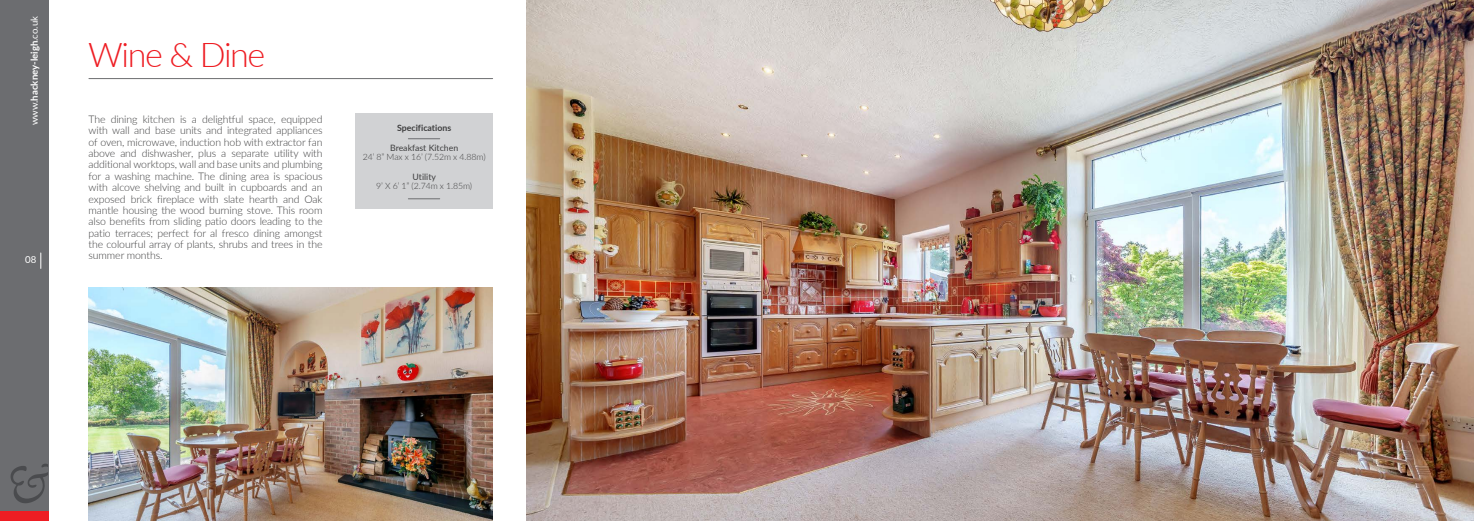
<style>
.page{position:relative;width:1474px;height:521px;background:#fff}
.page>*{position:absolute;margin:0;border:0;box-sizing:border-box;transform-origin:0 0}
.t1{font:300 34.12px "Lato";letter-spacing:-.04em;color:#ee1d23}
.t2{font:300 10.5px/11.4px "Lato";letter-spacing:-.01em;color:#3e3e3f;text-align:justify}
.t3{font:700 9.62px "Lato";color:#fff}
.t4{font:9.62px "Lato";color:#fff}
.t5{font:300 8.75px "Lato";letter-spacing:-.01em;color:#3e3e3f}
.t6{font:8.75px "Lato";color:#3e3e3f}
.t7{font:700 8.75px "Lato";color:#3e3e3f}
.s1{font-weight:400}
</style>
<div class="page">
<hr style="left:89px;top:78px;width:403px;height:1px;background:#6c6d70">
<div style="left:0;top:0;width:48px;height:521px;background:#6c6d70"></div>
<div style="left:0;top:511px;width:48px;height:10px;background:#ee1d23"></div>
<svg style="left:11px;top:464px;width:37px;height:39px"></svg>
<svg style="left:40px;top:253px;width:1px;height:15px"></svg>
<img style="left:89px;top:288px;width:404px;height:233px">
<div style="left:355px;top:113px;width:138px;height:95px;background:#d1d2d4"></div>
<hr style="left:408px;top:138px;width:32px;height:1px;background:#6c6d70">
<hr style="left:408px;top:198px;width:32px;height:1px;background:#6c6d70">
<img style="left:526px;top:0;width:947px;height:521px">
<p class="t3" style="left:27px;top:125px;width:111px;rotate:-90deg"><span class="s1">www.</span>hackney-leigh<span class="s1">.co.uk</span></p>
<p class="t4" style="left:25px;top:253px;width:13px">08</p>
<p class="t1" style="left:88px;top:31px;width:179px">Wine &amp; Dine</p>
<p class="t2" style="left:89px;top:113px;width:235px">The dining kitchen is a delightful space, equipped with wall and base units and integrated appliances of oven, microwave, induction hob with extractor fan above and dishwasher, plus a separate utility with additional worktops, wall and base units and plumbing for a washing machine. The dining area is spacious with alcove shelving and built in cupboards and an exposed brick fireplace with slate hearth and Oak mantle housing the wood burning stove. This room also benefits from sliding patio doors leading to the patio terraces; perfect for al fresco dining amongst the colourful array of plants, shrubs and trees in the summer months.</p>
<p class="t7" style="left:397px;top:122px;width:56px">Specifications</p>
<p class="t6" style="left:390px;top:141px;width:70px">Breakfast Kitchen</p>
<p class="t5" style="left:363px;top:151px;width:124px">24’ 8” Max x 16’ (7.52m x 4.88m)</p>
<p class="t6" style="left:412px;top:170px;width:25px">Utility</p>
<p class="t5" style="left:376px;top:180px;width:97px">9’ X 6’ 1” (2.74m x 1.85m)</p>
</div>
